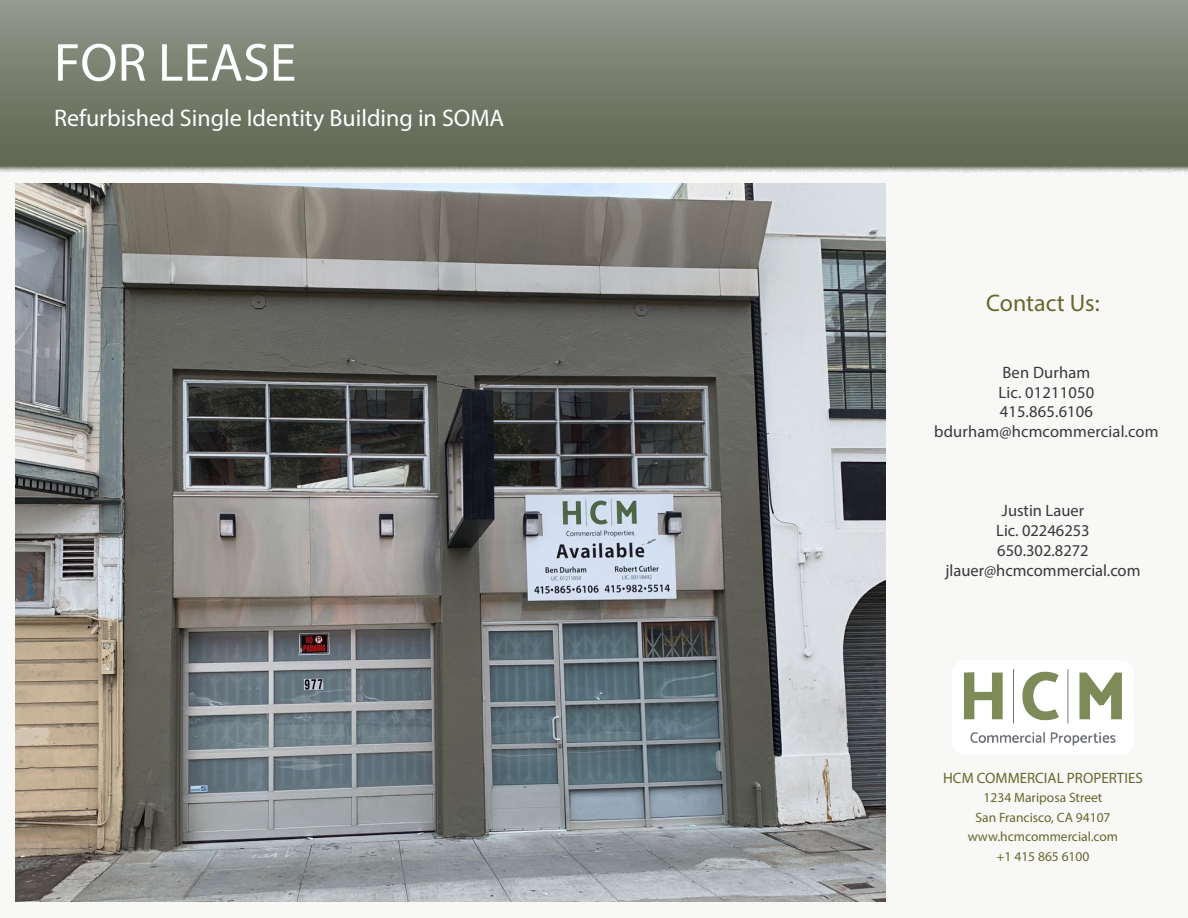
<style>
.page{position:relative;width:1188px;height:918px;background:#fff}
.page>*{position:absolute;margin:0;border:0;box-sizing:border-box;transform-origin:0 0}
.t1{font:54px "Myriad Pro";color:#fff}
.t2{font:24px "Myriad Pro";color:#fff}
.t3{font:24px "Myriad Pro";color:#68672c}
.t4{font:16.5px/19.8px "Myriad Pro";color:#383839;text-align:center}
.t5{font:15px "Myriad Pro";color:#68672c}
.t6{font:13.5px/19.5px "Myriad Pro";color:#68672c;text-align:center}
</style>
<div class="page">
<div style="left:0;top:175px;width:1188px;height:743px;background:#f8f8f6"></div>
<svg style="left:0;top:0;width:1188px;height:175px;background:#7c8272"></svg>
<img style="left:964px;top:670px;width:158px;height:74px">
<div style="left:952px;top:660px;width:182px;height:94px;border:9px solid #fff;border-radius:9px"></div>
<img style="left:16px;top:184px;width:869px;height:717px">
<h1 class="t1" style="left:54px;top:29px;width:244px">FOR LEASE</h1>
<h2 class="t2" style="left:54px;top:103px;width:452px">Refurbished Single Identity Building in SOMA</h2>
<h2 class="t3" style="left:986px;top:288px;width:115px">Contact Us:</h2>
<p class="t4" style="left:934px;top:362px;width:226px">Ben Durham<br>Lic. 01211050<br>415.865.6106 bdurham@hcmcommercial.com</p>
<p class="t4" style="left:946px;top:501px;width:196px">Justin Lauer<br>Lic. 02246253<br>650.302.8272 jlauer@hcmcommercial.com</p>
<p class="t5" style="left:943px;top:769px;width:201px">HCM COMMERCIAL PROPERTIES</p>
<p class="t6" style="left:968px;top:788px;width:152px">1234 Mariposa Street<br>San Francisco, CA 94107 www.hcmcommercial.com +1 415 865 6100</p>
</div>
